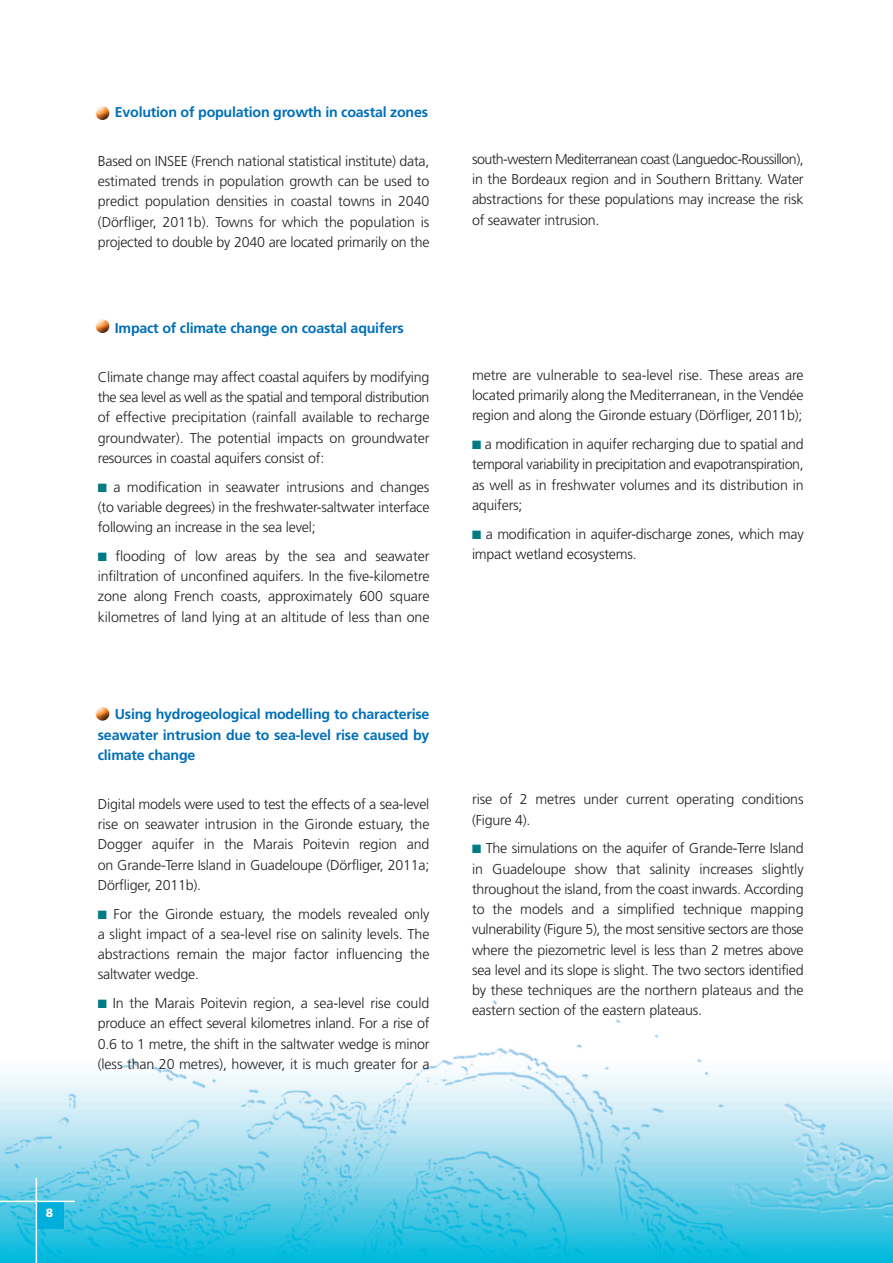
<style>
.page{position:relative;width:893px;height:1263px;background:#fff}
.page>*{position:absolute;margin:0;border:0;box-sizing:border-box;transform-origin:0 0}
.t1{font:300 14.25px/20.2px "Frutiger";letter-spacing:-.015em;color:#231f20;text-align:justify}
.t2{font:700 14.25px/20.2px "Frutiger";letter-spacing:-.015em;color:#006fba;text-align:justify}
.t3{font:900 12px "Frutiger";color:#fff}
.s1{color:#007a83}
</style>
<div class="page">
<img style="left:0;top:108px;width:893px;height:1155px">
<div style="left:37px;top:1202px;width:27px;height:26px;background:#00afdc"></div>
<hr style="left:36px;top:1178px;width:1px;height:85px;background:#fff">
<hr style="left:0;top:1200px;width:75px;height:2px;background:#fff">
<img style="left:96px;top:106px;width:13px;height:14px;border-radius:50%">
<img style="left:96px;top:319px;width:13px;height:14px;border-radius:50%">
<img style="left:96px;top:707px;width:13px;height:14px;border-radius:50%">
<p class="t2" style="left:115px;top:103px;width:315px">Evolution of population growth in coastal zones</p>
<p class="t1" style="left:98px;top:152px;width:333px">Based on INSEE (French national statistical institute) data, estimated trends in population growth can be used to predict population densities in coastal towns in 2040 (Dörfliger, 2011b). Towns for which the population is projected to double by 2040 are located primarily on the</p>
<p class="t1" style="left:472px;top:150px;width:333px">south-western Mediterranean coast (Languedoc-Roussillon), in the Bordeaux region and in Southern Brittany. Water abstractions for these populations may increase the risk of seawater intrusion.</p>
<p class="t2" style="left:115px;top:319px;width:290px">Impact of climate change on coastal aquifers</p>
<p class="t1" style="left:98px;top:368px;width:333px">Climate change may affect coastal aquifers by modifying the sea level as well as the spatial and temporal distribution of effective precipitation (rainfall available to recharge groundwater). The potential impacts on groundwater resources in coastal aquifers consist of:</p>
<p class="t1" style="left:98px;top:478px;width:333px"><span class="s1">■</span> a modification in seawater intrusions and changes (to variable degrees) in the freshwater-saltwater interface following an increase in the sea level;</p>
<p class="t1" style="left:98px;top:547px;width:333px"><span class="s1">■</span> flooding of low areas by the sea and seawater infiltration of unconfined aquifers. In the five-kilometre zone along French coasts, approximately 600 square kilometres of land lying at an altitude of less than one</p>
<p class="t2" style="left:98px;top:705px;width:333px;text-indent:17px">Using hydrogeological modelling to characterise seawater intrusion due to sea-level rise caused by climate change</p>
<p class="t1" style="left:98px;top:795px;width:333px">Digital models were used to test the effects of a sea-level rise on seawater intrusion in the Gironde estuary, the Dogger aquifer in the Marais Poitevin region and on Grande-Terre Island in Guadeloupe (Dörfliger, 2011a; Dörfliger, 2011b).</p>
<p class="t1" style="left:98px;top:904px;width:333px"><span class="s1">■</span> For the Gironde estuary, the models revealed only a slight impact of a sea-level rise on salinity levels. The abstractions remain the major factor influencing the saltwater wedge.</p>
<p class="t1" style="left:98px;top:994px;width:333px"><span class="s1">■</span> In the Marais Poitevin region, a sea-level rise could produce an effect several kilometres inland. For a rise of 0.6 to 1 metre, the shift in the saltwater wedge is minor (less than 20 metres), however, it is much greater for a</p>
<p class="t1" style="left:472px;top:366px;width:333px">metre are vulnerable to sea-level rise. These areas are located primarily along the Mediterranean, in the Vendée region and along the Gironde estuary (Dörfliger, 2011b);</p>
<p class="t1" style="left:472px;top:435px;width:333px"><span class="s1">■</span> a modification in aquifer recharging due to spatial and temporal variability in precipitation and evapotranspiration, as well as in freshwater volumes and its distribution in aquifers;</p>
<p class="t1" style="left:472px;top:525px;width:333px"><span class="s1">■</span> a modification in aquifer-discharge zones, which may impact wetland ecosystems.</p>
<p class="t1" style="left:472px;top:790px;width:333px">rise of 2 metres under current operating conditions (Figure 4).</p>
<p class="t1" style="left:472px;top:839px;width:333px"><span class="s1">■</span> The simulations on the aquifer of Grande-Terre Island in Guadeloupe show that salinity increases slightly throughout the island, from the coast inwards. According to the models and a simplified technique mapping vulnerability (Figure 5), the most sensitive sectors are those where the piezometric level is less than 2 metres above sea level and its slope is slight. The two sectors identified by these techniques are the northern plateaus and the eastern section of the eastern plateaus.</p>
<p class="t3" style="left:46px;top:1208px;width:9px">8</p>
</div>
